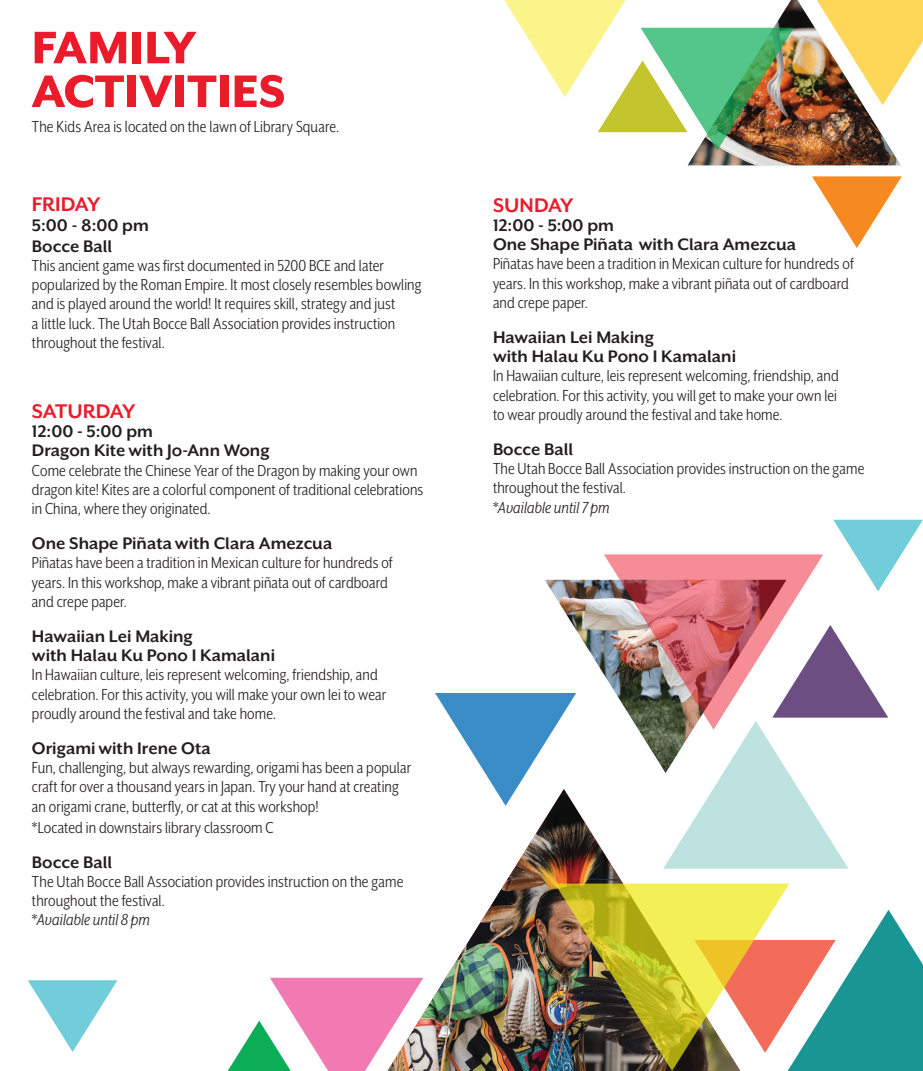
<style>
.page{position:relative;width:923px;height:1071px;background:#fff}
.page>*{position:absolute;margin:0;border:0;box-sizing:border-box;transform-origin:0 0}
.t1{font:800 52.5px/43.8px "Mr Eaves XL Mod OT";color:#ea1c2b}
.t2{font:700 22.75px "Mr Eaves XL San OT";letter-spacing:-.005em;color:#ea1c2b}
.t3{font:700 19.25px/19.2px "Mr Eaves XL San OT";color:#231f20}
.t4{font:18.38px/19.2px "Mr Eaves XL San Nar OT";letter-spacing:.005em;color:#231f20}
.s1{font-style:italic}
</style>
<div class="page">
<img style="left:545px;top:580px;width:58px;height:93px">
<img style="left:387px;top:806px;width:353px;height:265px">
<svg style="left:435px;top:693px;width:141px;height:113px"></svg>
<img style="left:554px;top:884px;width:235px;height:187px">
<svg style="left:694px;top:910px;width:228px;height:161px"></svg>
<svg style="left:228px;top:978px;width:195px;height:93px"></svg>
<svg style="left:812px;top:176px;width:89px;height:72px"></svg>
<svg style="left:28px;top:980px;width:89px;height:72px"></svg>
<svg style="left:603px;top:520px;width:319px;height:349px"></svg>
<img style="left:504px;top:0;width:418px;height:165px">
<h1 class="t1" style="left:32px;top:25px;width:255px">FAMILY<br>ACTIVITIES</h1>
<p class="t4" style="left:32px;top:116px;width:308px">The Kids Area is located on the lawn of Library Square.</p>
<p class="t2" style="left:32px;top:192px;width:70px">FRIDAY</p>
<p class="t3" style="left:32px;top:214px;width:118px;line-height:21px">5:00 - 8:00 pm<br>Bocce Ball</p>
<p class="t4" style="left:32px;top:255px;width:391px">This ancient game was first documented in 5200 BCE and later popularized by the Roman Empire. It most closely resembles bowling and is played around the world! It requires skill, strategy and just<br>a little luck. The Utah Bocce Ball Association provides instruction throughout the festival.</p>
<p class="t2" style="left:32px;top:398px;width:105px">SATURDAY</p>
<p class="t3" style="left:32px;top:422px;width:239px">12:00 - 5:00 pm<br>Dragon Kite with Jo-Ann Wong</p>
<p class="t4" style="left:32px;top:460px;width:392px">Come celebrate the Chinese Year of the Dragon by making your own dragon kite! Kites are a colorful component of traditional celebrations in China, where they originated.</p>
<p class="t3" style="left:32px;top:534px;width:302px">One Shape Piñata with Clara Amezcua</p>
<p class="t4" style="left:32px;top:553px;width:362px">Piñatas have been a tradition in Mexican culture for hundreds of years. In this workshop, make a vibrant piñata out of cardboard and crepe paper.</p>
<p class="t3" style="left:32px;top:626px;width:244px">Hawaiian Lei Making<br>with Halau Ku Pono I Kamalani</p>
<p class="t4" style="left:32px;top:665px;width:356px">In Hawaiian culture, leis represent welcoming, friendship, and celebration. For this activity, you will make your own lei to wear proudly around the festival and take home.</p>
<p class="t3" style="left:32px;top:738px;width:180px">Origami with Irene Ota</p>
<p class="t4" style="left:32px;top:758px;width:380px">Fun, challenging, but always rewarding, origami has been a popular craft for over a thousand years in Japan. Try your hand at creating an origami crane, butterfly, or cat at this workshop!</p>
<p class="t4" style="left:32px;top:817px;width:243px">*Located in downstairs library classroom C</p>
<p class="t3" style="left:32px;top:852px;width:82px">Bocce Ball</p>
<p class="t4" style="left:32px;top:871px;width:373px">The Utah Bocce Ball Association provides instruction on the game throughout the festival.<br>*<span class="s1">Available until 8 pm</span></p>
<p class="t2" style="left:493px;top:192px;width:82px">SUNDAY</p>
<p class="t3" style="left:493px;top:216px;width:305px">12:00 - 5:00 pm<br>One Shape Piñata with Clara Amezcua</p>
<p class="t4" style="left:493px;top:254px;width:362px">Piñatas have been a tradition in Mexican culture for hundreds of years. In this workshop, make a vibrant piñata out of cardboard and crepe paper.</p>
<p class="t3" style="left:493px;top:328px;width:244px">Hawaiian Lei Making<br>with Halau Ku Pono I Kamalani</p>
<p class="t4" style="left:493px;top:366px;width:347px;text-align:justify">In Hawaiian culture, leis represent welcoming, friendship, and celebration. For this activity, you will get to make your own lei to wear proudly around the festival and take home.</p>
<p class="t3" style="left:493px;top:440px;width:82px">Bocce Ball</p>
<p class="t4" style="left:493px;top:459px;width:373px">The Utah Bocce Ball Association provides instruction on the game throughout the festival.<br>*<span class="s1">Available until 7 pm</span></p>
</div>
